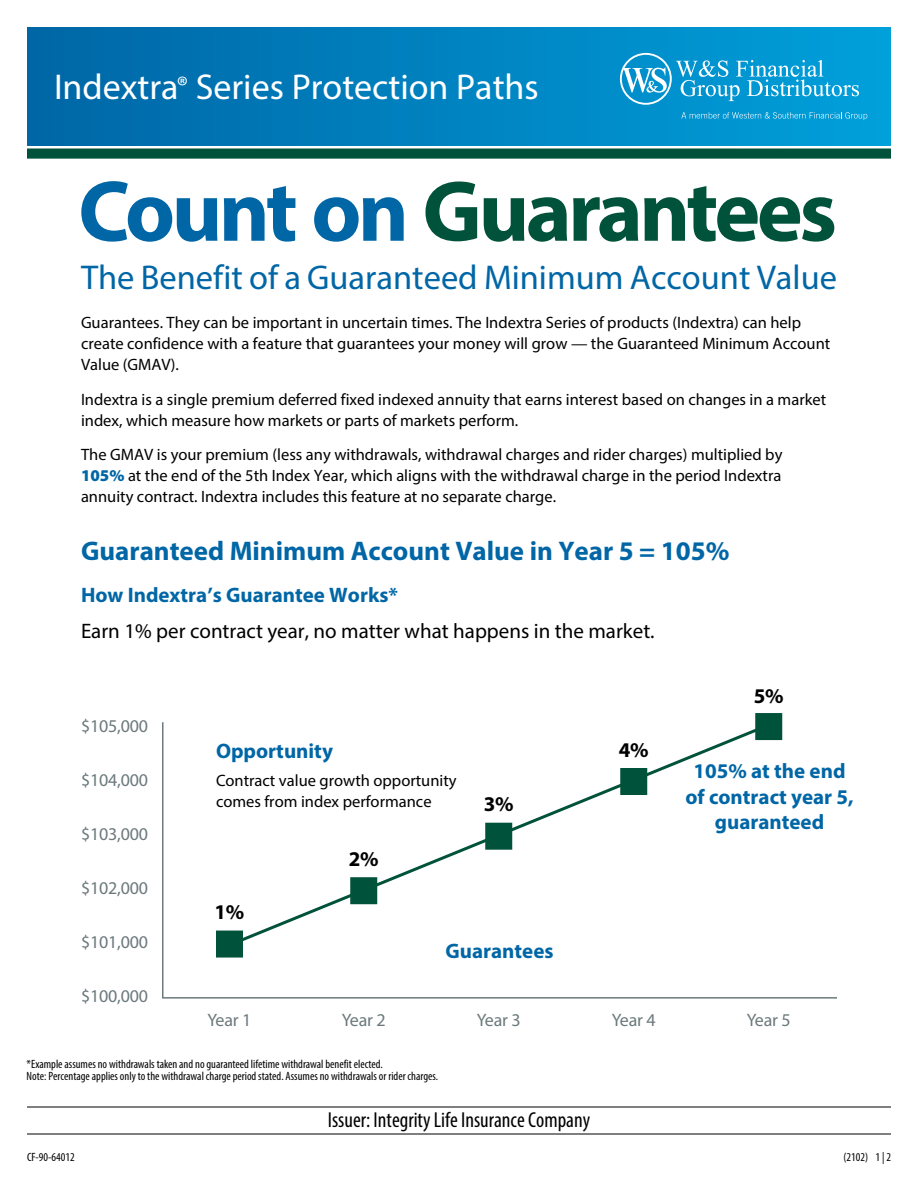
<style>
.page{position:relative;width:918px;height:1188px;background:#fff}
.page>*{position:absolute;margin:0;border:0;box-sizing:border-box;transform-origin:0 0}
.t1{font:700 87px "Myriad Pro";letter-spacing:-.04em;color:#00523a}
.t2{font:36px "Myriad Pro";color:#fff}
.t3{font:34.5px "Myriad Pro";color:#0066a6}
.t4{font:700 27px "Myriad Pro";color:#0066a6}
.t5{font:condensed 21.75px "Myriad Pro";color:#000}
.t6{font:700 21px/25.2px "Myriad Pro";color:#0066a6;text-align:center}
.t7{font:21px "Myriad Pro";color:#000}
.t8{font:700 21px "Myriad Pro";color:#000}
.t9{font:18px "Myriad Pro";letter-spacing:-.01em;color:#6c797d}
.t10{font:16.5px/21px "Myriad Pro";color:#000}
.t11{font:condensed 12px/12px "Myriad Pro";color:#000}
.s1{font-size:27px}
.s2{color:#0066a6}
.s3{font-weight:900;color:#0066a6}
</style>
<div class="page">
<div style="left:27px;top:27px;width:864px;height:118px;background:linear-gradient(to right,#0066a6,#00a0db)"></div>
<div style="left:27px;top:148px;width:864px;height:11px;background:#00523a;border:2px solid #00523a"></div>
<hr style="left:27px;top:1134px;width:864px;height:1px;background:#000">
<hr style="left:27px;top:1107px;width:864px;height:1px;background:#000">
<svg style="left:162px;top:721px;width:675px;height:278px"></svg>
<svg style="left:681px;top:112px;width:186px;height:8px"></svg>
<svg style="left:620px;top:53px;width:239px;height:52px;background:#2ba7d9"></svg>
<div style="left:216px;top:931px;width:27px;height:27px;background:#00523a;border:2px solid #00523a"></div>
<div style="left:755px;top:713px;width:27px;height:27px;background:#00523a;border:2px solid #00523a"></div>
<svg style="left:226px;top:721px;width:547px;height:228px"></svg>
<h2 class="t2" style="left:54px;top:65px;width:486px">Indextra<span class="s1">®</span> Series Protection Paths</h2>
<h1 class="t1" style="left:78px;top:155px;width:760px"><span class="s2">Count on</span> Guarantees</h1>
<h3 class="t3" style="left:81px;top:257px;width:758px">The Benefit of a Guaranteed Minimum Account Value</h3>
<p class="t10" style="left:81px;top:312px;width:751px">Guarantees. They can be important in uncertain times. The Indextra Series of products (Indextra) can help create confidence with a feature that guarantees your money will grow — the Guaranteed Minimum Account<br>Value (GMAV).</p>
<p class="t10" style="left:81px;top:389px;width:747px">Indextra is a single premium deferred fixed indexed annuity that earns interest based on changes in a market index, which measure how markets or parts of markets perform.</p>
<p class="t10" style="left:81px;top:444px;width:703px;text-align:justify">The GMAV is your premium (less any withdrawals, withdrawal charges and rider charges) multiplied by <span class="s3">105%</span> at the end of the 5th Index Year, which aligns with the withdrawal charge in the period Indextra annuity contract. Indextra includes this feature at no separate charge.</p>
<h3 class="t4" style="left:81px;top:534px;width:650px">Guaranteed Minimum Account Value in Year 5 = 105%</h3>
<p class="t6" style="left:81px;top:581px;width:319px">How Indextra’s Guarantee Works*</p>
<p class="t7" style="left:81px;top:618px;width:575px">Earn 1% per contract year, no matter what happens in the market.</p>
<p class="t8" style="left:754px;top:682px;width:31px">5%</p>
<p class="t9" style="left:81px;top:715px;width:69px">$105,000</p>
<p class="t9" style="left:81px;top:769px;width:69px">$104,000</p>
<p class="t9" style="left:81px;top:823px;width:69px">$103,000</p>
<p class="t9" style="left:81px;top:877px;width:69px">$102,000</p>
<p class="t9" style="left:81px;top:931px;width:69px">$101,000</p>
<p class="t9" style="left:81px;top:985px;width:69px">$100,000</p>
<p class="t6" style="left:216px;top:738px;width:118px">Opportunity</p>
<p class="t10" style="left:216px;top:770px;width:242px">Contract value growth opportunity comes from index performance</p>
<p class="t8" style="left:215px;top:899px;width:31px">1%</p>
<p class="t8" style="left:349px;top:845px;width:31px">2%</p>
<p class="t8" style="left:484px;top:791px;width:31px">3%</p>
<p class="t6" style="left:446px;top:937px;width:110px">Guarantees</p>
<p class="t8" style="left:619px;top:736px;width:31px">4%</p>
<p class="t6" style="left:685px;top:758px;width:170px">105% at the end of contract year 5, guaranteed</p>
<p class="t9" style="left:207px;top:1009px;width:46px">Year 1</p>
<p class="t9" style="left:342px;top:1009px;width:46px">Year 2</p>
<p class="t9" style="left:477px;top:1009px;width:46px">Year 3</p>
<p class="t9" style="left:612px;top:1009px;width:46px">Year 4</p>
<p class="t9" style="left:747px;top:1009px;width:46px">Year 5</p>
<p class="t11" style="left:27px;top:1058px;width:413px">*Example assumes no withdrawals taken and no guaranteed lifetime withdrawal benefit elected.<br>Note: Percentage applies only to the withdrawal charge period stated. Assumes no withdrawals or rider charges.</p>
<p class="t11" style="left:27px;top:1151px;width:49px">CF-90-64012</p>
<h3 class="t5" style="left:328px;top:1107px;width:264px">Issuer: Integrity Life Insurance Company</h3>
<p class="t11" style="left:843px;top:1151px;width:49px">(2102) 1 | 2</p>
</div>
